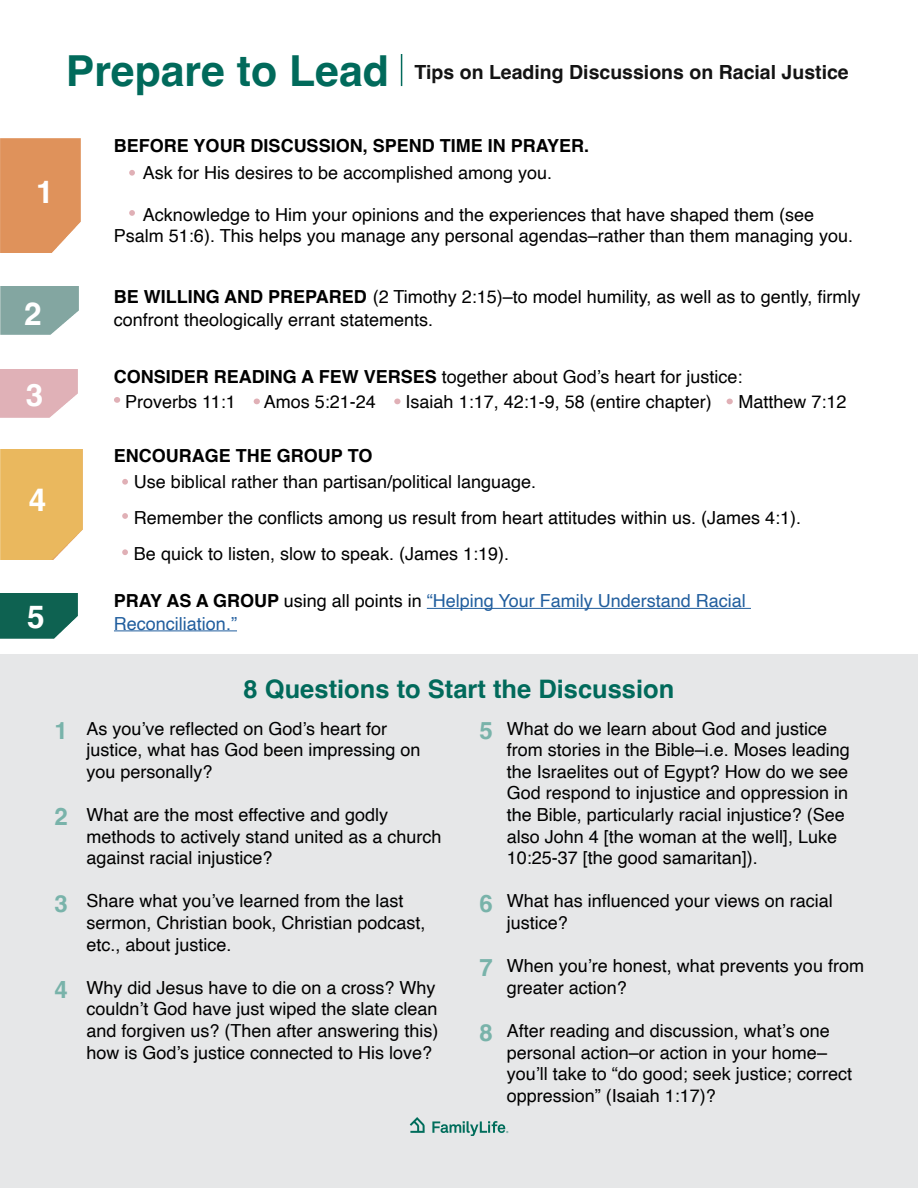
<style>
.page{position:relative;width:918px;height:1188px;background:#fff}
.page>*{position:absolute;margin:0;border:0;box-sizing:border-box;transform-origin:0 0}
.t1{font:700 31.5px "Helvetica";color:#fff}
.t2{font:700 25.5px "Helvetica";color:#016a5b}
.t3{font:700 24px "Helvetica";color:#79b3aa}
.t4{font:700 19.5px "Helvetica";color:#141414}
.t5{font:18px/21.6px "Helvetica";color:#000}
.t6{font:18px/22.5px "Helvetica";color:#215e9e}
.t7{font:700 18px "Helvetica";color:#000}
.s1{font-size:42.75px;color:#016a5b}
.s2{font-weight:700}
.s3{font-weight:700;color:#000}
.s4{color:#000}
</style>
<div class="page">
<div style="left:0;top:654px;width:918px;height:534px;background:#e6e7e8"></div>
<hr style="left:401px;top:54px;width:1px;height:32px;background:#016a5b">
<img style="left:0;top:138px;width:81px;height:114px">
<svg style="left:129px;top:210px;width:6px;height:6px"></svg>
<svg style="left:129px;top:170px;width:6px;height:6px"></svg>
<img style="left:0;top:287px;width:78px;height:48px">
<img style="left:0;top:370px;width:78px;height:48px">
<svg style="left:114px;top:397px;width:6px;height:6px"></svg>
<svg style="left:122px;top:479px;width:6px;height:6px"></svg>
<svg style="left:122px;top:513px;width:6px;height:6px"></svg>
<svg style="left:122px;top:549px;width:6px;height:6px"></svg>
<svg style="left:254px;top:399px;width:6px;height:5px"></svg>
<svg style="left:394px;top:399px;width:7px;height:5px"></svg>
<svg style="left:727px;top:399px;width:6px;height:5px"></svg>
<div style="left:1px;top:450px;width:81px;height:110px;background:#eab85e"></div>
<img style="left:0;top:593px;width:78px;height:46px">
<hr style="left:427px;top:608px;width:324px;height:1px;background:#215e9e">
<hr style="left:114px;top:630px;width:123px;height:1px;background:#215e9e">
<svg style="left:410px;top:1117px;width:15px;height:16px"></svg>
<svg style="left:432px;top:1121px;width:76px;height:14px"></svg>
<h1 class="t1" style="left:36px;top:173px;width:19px">1</h1>
<h1 class="t1" style="left:24px;top:295px;width:19px">2</h1>
<h1 class="t1" style="left:26px;top:375px;width:19px">3</h1>
<h1 class="t1" style="left:29px;top:481px;width:19px">4</h1>
<p class="t4" style="left:66px;top:60px;width:784px"><span class="s1">Prepare to Lead</span> Tips on Leading Discussions on Racial Justice</p>
<p class="t7" style="left:114px;top:134px;width:477px">BEFORE YOUR DISCUSSION, SPEND TIME IN PRAYER.</p>
<p class="t5" style="left:143px;top:162px;width:411px">Ask for His desires to be accomplished among you.</p>
<p class="t5" style="left:114px;top:204px;width:741px;line-height:21px;text-align:center">Acknowledge to Him your opinions and the experiences that have shaped them (see<br>Psalm 51:6). This helps you manage any personal agendas–rather than them managing you.</p>
<p class="t5" style="left:114px;top:286px;width:748px;line-height:22.5px"><span class="s2">BE WILLING AND PREPARED</span> (2 Timothy 2:15)–to model humility, as well as to gently, firmly confront theologically errant statements.</p>
<p class="t5" style="left:125px;top:366px;width:619px;line-height:24.2px;text-indent:-11px"><span class="s2">CONSIDER READING A FEW VERSES</span> together about God’s heart for justice:<br>Proverbs 11:1</p>
<p class="t5" style="left:264px;top:391px;width:114px">Amos 5:21-24</p>
<p class="t5" style="left:406px;top:392px;width:308px">Isaiah 1:17, 42:1-9, 58 (entire chapter)</p>
<p class="t5" style="left:739px;top:392px;width:110px">Matthew 7:12</p>
<p class="t7" style="left:114px;top:445px;width:260px">ENCOURAGE THE GROUP TO</p>
<p class="t5" style="left:134px;top:464px;width:669px;line-height:36px">Use biblical rather than partisan/political language.<br>Remember the conflicts among us result from heart attitudes within us. (James 4:1).<br>Be quick to listen, slow to speak. (James 1:19).</p>
<h1 class="t1" style="left:27px;top:597px;width:19px">5</h1>
<p class="t6" style="left:114px;top:590px;width:633px"><span class="s3">PRAY AS A GROUP</span> <span class="s4">using all points in</span> “Helping Your Family Understand Racial<br>Reconciliation.”</p>
<h2 class="t2" style="left:244px;top:674px;width:432px">8 Questions to Start the Discussion</h2>
<p class="t5" style="left:86px;top:718px;width:336px">As you’ve reflected on God’s heart for justice, what has God been impressing on you personally?</p>
<p class="t5" style="left:86px;top:804px;width:357px">What are the most effective and godly methods to actively stand united as a church against racial injustice?</p>
<p class="t5" style="left:86px;top:891px;width:341px">Share what you’ve learned from the last sermon, Christian book, Christian podcast, etc., about justice.</p>
<p class="t5" style="left:86px;top:977px;width:354px">Why did Jesus have to die on a cross? Why couldn’t God have just wiped the slate clean and forgiven us? (Then after answering this) how is God’s justice connected to His love?</p>
<p class="t5" style="left:507px;top:718px;width:345px">What do we learn about God and justice from stories in the Bible–i.e. Moses leading the Israelites out of Egypt? How do we see God respond to injustice and oppression in the Bible, particularly racial injustice? (See also John 4 [the woman at the well], Luke 10:25-37 [the good samaritan]).</p>
<p class="t5" style="left:507px;top:891px;width:328px">What has influenced your views on racial justice?</p>
<p class="t5" style="left:507px;top:956px;width:359px">When you’re honest, what prevents you from greater action?</p>
<p class="t5" style="left:507px;top:1020px;width:347px">After reading and discussion, what’s one personal action–or action in your home– you’ll take to “do good; seek justice; correct oppression” (Isaiah 1:17)?</p>
<h3 class="t3" style="left:54px;top:716px;width:15px">1</h3>
<h3 class="t3" style="left:480px;top:716px;width:15px">5</h3>
<h3 class="t3" style="left:54px;top:802px;width:15px">2</h3>
<h3 class="t3" style="left:54px;top:888px;width:15px">3</h3>
<h3 class="t3" style="left:480px;top:888px;width:15px">6</h3>
<h3 class="t3" style="left:480px;top:953px;width:15px">7</h3>
<h3 class="t3" style="left:54px;top:975px;width:15px">4</h3>
<h3 class="t3" style="left:480px;top:1018px;width:15px">8</h3>
</div>
